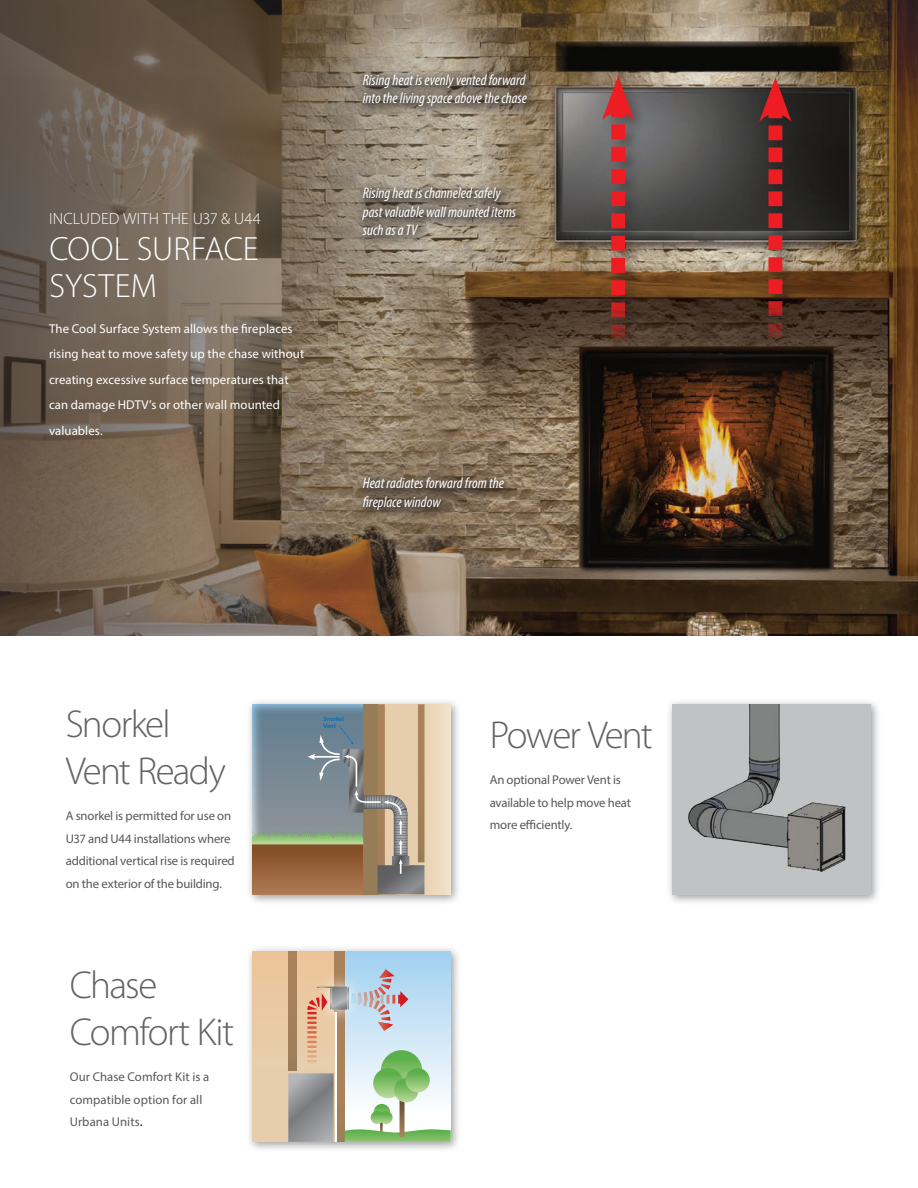
<style>
.page{position:relative;width:918px;height:1188px;background:#fff}
.page>*{position:absolute;margin:0;border:0;box-sizing:border-box;transform-origin:0 0}
.t1{font:300 39px/46.8px "Myriad Pro";letter-spacing:-.045em;color:#636366}
.t2{font:300 33.75px/36.2px "Myriad Pro";letter-spacing:.005em;color:#fff}
.t3{font:300 16.35px "Myriad Pro";letter-spacing:.01em;color:#fff}
.t4{font:italic condensed 15.3px/18.3px "Myriad Pro";color:#fff}
.t5{font:12.75px/22.5px "Myriad Pro";letter-spacing:-.01em;color:#57585a}
.t6{font:12.75px/25.7px "Myriad Pro";letter-spacing:.005em;color:#fff}
.t7{font:600 6.3px "Myriad Pro";color:#006fba}
.s1{font-size:14.1px;color:#231f20}
</style>
<div class="page">
<img style="left:0;top:0;width:918px;height:635px">
<svg style="left:0;top:167px;width:340px;height:295px;background:#726556"></svg>
<svg style="left:0;top:462px;width:340px;height:97px;background:#75624e"></svg>
<svg style="left:0;top:70px;width:340px;height:97px;background:#6d5f50"></svg>
<div style="left:354px;top:66px;width:186px;height:53px;background:#231f20;opacity:.75"></div>
<div style="left:354px;top:469px;width:163px;height:54px;background:#231f20;opacity:.75"></div>
<div style="left:354px;top:179px;width:175px;height:70px;background:#231f20;opacity:.75"></div>
<div style="left:600px;top:75px;width:50px;height:300px;background:#231f20;opacity:.35"></div>
<svg style="left:602px;top:76px;width:32px;height:299px;background:#7e413b"></svg>
<div style="left:758px;top:76px;width:49px;height:299px;background:#231f20;opacity:.35"></div>
<svg style="left:759px;top:77px;width:33px;height:298px;background:#6b312b"></svg>
<div style="left:246px;top:946px;width:215px;height:207px;background:#231f20;opacity:.45"></div>
<div style="left:345px;top:952px;width:106px;height:162px;background:#a4d2f0"></div>
<div style="left:252px;top:952px;width:82px;height:190px;background:linear-gradient(to bottom,#ebc69c,#e5d0b2)"></div>
<div style="left:334px;top:952px;width:11px;height:59px;background:#a9825c"></div>
<svg style="left:288px;top:966px;width:163px;height:176px;background:#c1cabf"></svg>
<div style="left:288px;top:952px;width:9px;height:119px;background:#a4815b"></div>
<div style="left:246px;top:698px;width:215px;height:207px;background:#231f20;opacity:.45"></div>
<svg style="left:414px;top:704px;width:37px;height:190px;background:#ebd9be"></svg>
<div style="left:418px;top:704px;width:7px;height:158px;background:#a5815b"></div>
<svg style="left:414px;top:865px;width:10px;height:29px"></svg>
<svg style="left:252px;top:704px;width:162px;height:190px;background:#928c80"></svg>
<div style="left:666px;top:698px;width:215px;height:207px;background:#231f20;opacity:.45"></div>
<div style="left:672px;top:704px;width:199px;height:190px;background:#c1c2c4"></div>
<img style="left:688px;top:704px;width:158px;height:168px">
<p class="t3" style="left:49px;top:209px;width:213px">INCLUDED WITH THE U37 &amp; U44</p>
<h2 class="t2" style="left:49px;top:231px;width:211px">COOL SURFACE<br>SYSTEM</h2>
<p class="t6" style="left:49px;top:315px;width:257px">The Cool Surface System allows the fireplaces rising heat to move safety up the chase without creating excessive surface temperatures that can damage HDTV’s or other wall mounted valuables.</p>
<p class="t4" style="left:363px;top:70px;width:166px">Rising heat is evenly vented forward into the living space above the chase</p>
<p class="t4" style="left:363px;top:184px;width:155px">Rising heat is channeled safely past valuable wall mounted items such as a TV</p>
<p class="t4" style="left:363px;top:474px;width:143px">Heat radiates forward from the fireplace window</p>
<h1 class="t1" style="left:66px;top:701px;width:107px">Snorkel</h1>
<h1 class="t1" style="left:66px;top:747px;width:162px">Vent Ready</h1>
<p class="t5" style="left:66px;top:804px;width:171px">A snorkel is permitted for use on U37 and U44 installations where additional vertical rise is required on the exterior of the building.</p>
<h1 class="t1" style="left:70px;top:962px;width:166px">Chase<br>Comfort Kit</h1>
<p class="t5" style="left:70px;top:1065px;width:141px">Our Chase Comfort Kit is a compatible option for all<br>Urbana Units<span class="s1">.</span></p>
<p class="t7" style="left:324px;top:715px;width:22px">Snorkel</p>
<p class="t7" style="left:324px;top:722px;width:14px">Vent</p>
<h1 class="t1" style="left:490px;top:711px;width:165px">Power Vent</h1>
<p class="t5" style="left:490px;top:768px;width:143px">An optional Power Vent is available to help move heat more efficiently.</p>
</div>
